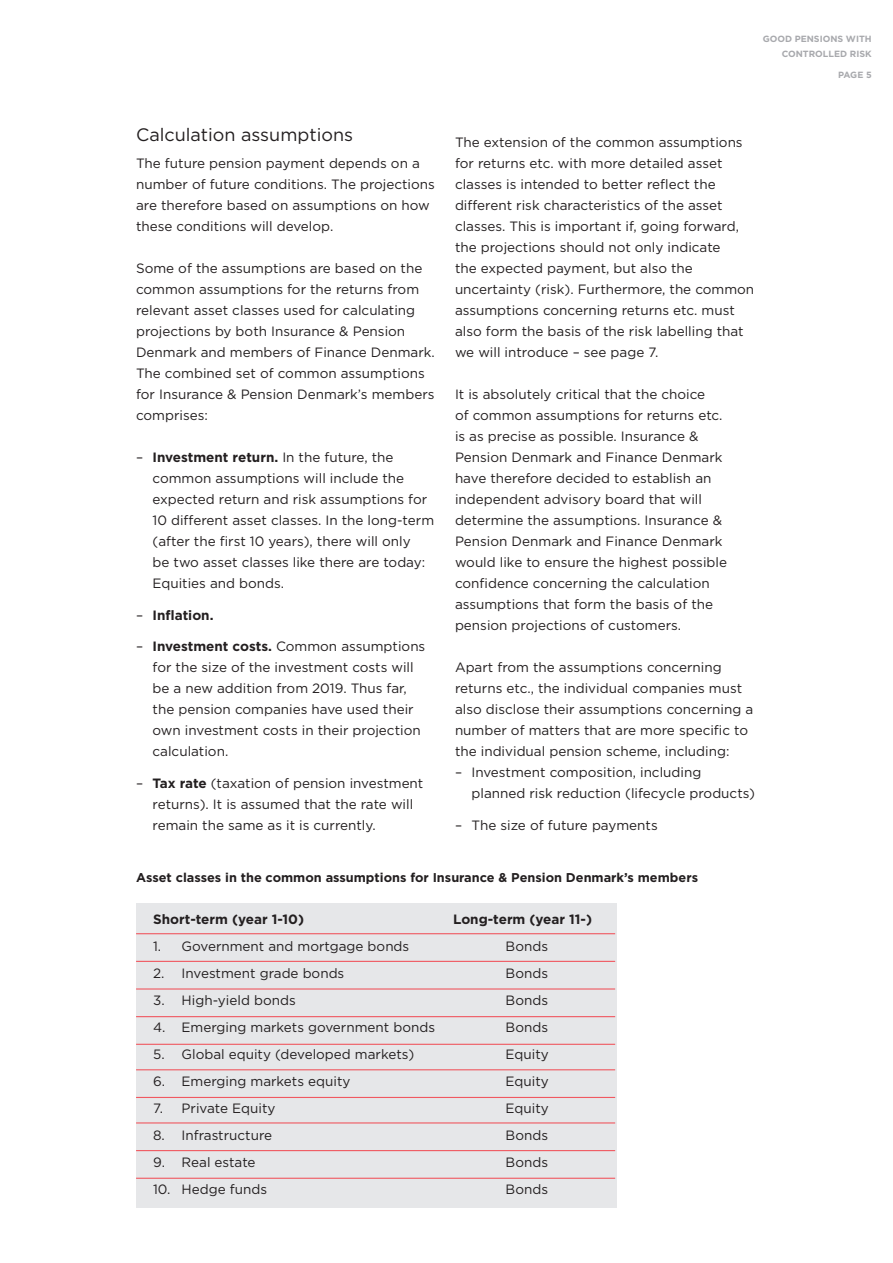
<style>
.page{position:relative;width:893px;height:1263px;background:#fff}
.page>*{position:absolute;margin:0;border:0;box-sizing:border-box;transform-origin:0 0}
.Underrubrik_1{font:18px "Gotham";color:#231f20}
.Brødtekst{font:13.5px/21px "Gotham";color:#231f20}
.Brødtekst_hængende{font:13.5px/21px "Gotham";color:#231f20}
.mere_luft{font:13.5px "Gotham";color:#231f20}
.Brødtekst-2{font:700 13.5px "Gotham";color:#231f20}
.Brødtekst_hængende-2{font:700 13.5px "Gotham";color:#231f20}
.Underrubrik_2{font:700 12.75px "Gotham";color:#231f20}
.t1{font:700 9px/15px "Gotham";color:#a8a9ad;text-align:right}
.s1{font-weight:700}
.s2{font-weight:400}
</style>
<div class="page">
<div style="left:136px;top:903px;width:481px;height:304px;background:#e6e7e9"></div>
<hr style="left:136px;top:933px;width:479px;height:1px;background:#f05961">
<hr style="left:136px;top:961px;width:479px;height:1px;background:#f05961">
<hr style="left:136px;top:988px;width:479px;height:1px;background:#f05961">
<hr style="left:136px;top:1016px;width:479px;height:1px;background:#f05961">
<hr style="left:136px;top:1044px;width:479px;height:1px;background:#f05961">
<hr style="left:136px;top:1069px;width:479px;height:1px;background:#f05961">
<hr style="left:136px;top:1097px;width:479px;height:1px;background:#f05961">
<hr style="left:136px;top:1122px;width:479px;height:1px;background:#f05961">
<hr style="left:136px;top:1150px;width:479px;height:1px;background:#f05961">
<hr style="left:136px;top:1178px;width:479px;height:1px;background:#f05961">
<p class="t1" style="left:763px;top:32px;width:111px">GOOD PENSIONS WITH<br>CONTROLLED RISK</p>
<p class="t1" style="left:838px;top:68px;width:35px">PAGE 5</p>
<p class="Underrubrik_1" style="left:136px;top:124px;width:219px">Calculation assumptions</p>
<p class="Brødtekst" style="left:136px;top:153px;width:300px">The future pension payment depends on a number of future conditions. The projections are therefore based on assumptions on how these conditions will develop.</p>
<p class="Brødtekst" style="left:136px;top:258px;width:300px">Some of the assumptions are based on the common assumptions for the returns from relevant asset classes used for calculating projections by both Insurance &amp; Pension Denmark and members of Finance Denmark.<br>The combined set of common assumptions for Insurance &amp; Pension Denmark’s members comprises:</p>
<p class="Brødtekst_hængende" style="left:153px;top:447px;width:283px;text-indent:-16px">– <span class="s1">Investment return.</span> In the future, the common assumptions will include the expected return and risk assumptions for 10 different asset classes. In the long-term (after the first 10 years), there will only<br>be two asset classes like there are today:<br>Equities and bonds.</p>
<p class="Brødtekst_hængende-2" style="left:136px;top:607px;width:79px"><span class="s2">–</span> Inflation.</p>
<p class="Brødtekst_hængende" style="left:153px;top:636px;width:274px;text-indent:-16px">– <span class="s1">Investment costs.</span> Common assumptions for the size of the investment costs will be a new addition from 2019. Thus far, the pension companies have used their own investment costs in their projection calculation.</p>
<p class="Brødtekst_hængende" style="left:153px;top:772px;width:272px;text-indent:-16px">– <span class="s1">Tax rate</span> (taxation of pension investment returns). It is assumed that the rate will remain the same as it is currently.</p>
<p class="Brødtekst" style="left:455px;top:132px;width:301px">The extension of the common assumptions for returns etc. with more detailed asset classes is intended to better reflect the different risk characteristics of the asset classes. This is important if, going forward, the projections should not only indicate<br>the expected payment, but also the uncertainty (risk). Furthermore, the common assumptions concerning returns etc. must also form the basis of the risk labelling that we will introduce – see page 7.</p>
<p class="Brødtekst" style="left:455px;top:384px;width:274px">It is absolutely critical that the choice<br>of common assumptions for returns etc. is as precise as possible. Insurance &amp; Pension Denmark and Finance Denmark have therefore decided to establish an independent advisory board that will determine the assumptions. Insurance &amp; Pension Denmark and Finance Denmark would like to ensure the highest possible confidence concerning the calculation assumptions that form the basis of the pension projections of customers.</p>
<p class="Brødtekst" style="left:455px;top:657px;width:300px">Apart from the assumptions concerning returns etc., the individual companies must also disclose their assumptions concerning a number of matters that are more specific to the individual pension scheme, including:</p>
<p class="Brødtekst_hængende" style="left:471px;top:762px;width:285px;text-indent:-16px">– Investment composition, including planned risk reduction (lifecycle products)</p>
<p class="Brødtekst_hængende" style="left:455px;top:814px;width:204px">– The size of future payments</p>
<p class="Underrubrik_2" style="left:136px;top:870px;width:563px">Asset classes in the common assumptions for Insurance &amp; Pension Denmark’s members</p>
<p class="Brødtekst-2" style="left:153px;top:911px;width:152px">Short-term (year 1-10)</p>
<p class="Brødtekst-2" style="left:453px;top:911px;width:140px">Long-term (year 11-)</p>
<p class="mere_luft" style="left:153px;top:938px;width:258px">1. Government and mortgage bonds</p>
<p class="mere_luft" style="left:506px;top:938px;width:44px">Bonds</p>
<p class="mere_luft" style="left:153px;top:965px;width:193px">2. Investment grade bonds</p>
<p class="mere_luft" style="left:506px;top:965px;width:44px">Bonds</p>
<p class="mere_luft" style="left:153px;top:992px;width:144px">3. High-yield bonds</p>
<p class="mere_luft" style="left:506px;top:992px;width:44px">Bonds</p>
<p class="mere_luft" style="left:153px;top:1019px;width:283px">4. Emerging markets government bonds</p>
<p class="mere_luft" style="left:506px;top:1019px;width:44px">Bonds</p>
<p class="mere_luft" style="left:153px;top:1046px;width:263px">5. Global equity (developed markets)</p>
<p class="mere_luft" style="left:506px;top:1046px;width:45px">Equity</p>
<p class="mere_luft" style="left:153px;top:1073px;width:199px">6. Emerging markets equity</p>
<p class="mere_luft" style="left:506px;top:1073px;width:45px">Equity</p>
<p class="mere_luft" style="left:153px;top:1100px;width:124px">7. Private Equity</p>
<p class="mere_luft" style="left:506px;top:1100px;width:45px">Equity</p>
<p class="mere_luft" style="left:153px;top:1127px;width:121px">8. Infrastructure</p>
<p class="mere_luft" style="left:506px;top:1127px;width:44px">Bonds</p>
<p class="mere_luft" style="left:153px;top:1154px;width:104px">9. Real estate</p>
<p class="mere_luft" style="left:506px;top:1154px;width:44px">Bonds</p>
<p class="mere_luft" style="left:153px;top:1181px;width:115px">10. Hedge funds</p>
<p class="mere_luft" style="left:506px;top:1181px;width:44px">Bonds</p>
</div>
